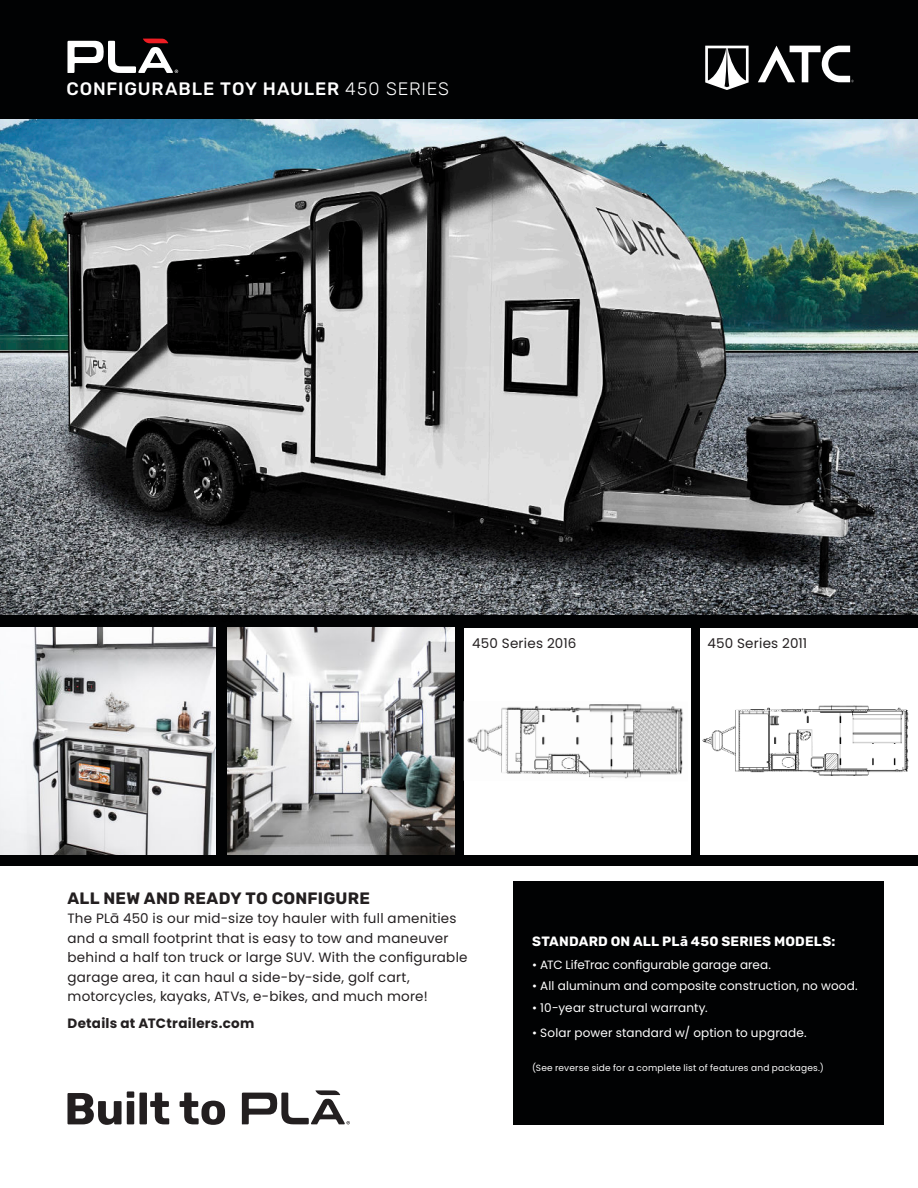
<style>
.page{position:relative;width:918px;height:1188px;background:#fff}
.page>*{position:absolute;margin:0;border:0;box-sizing:border-box;transform-origin:0 0}
.t1{font:500 18px "Rubik";letter-spacing:.045em;color:#fff}
.t2{font:700 16.5px "Rubik";letter-spacing:.015em;color:#231f20}
.t3{font:13.5px/19.5px "Poppins";letter-spacing:.02em;color:#231f20}
.t4{font:700 13.5px "Rubik";letter-spacing:.015em;color:#fff}
.t5{font:700 13.5px "Poppins";letter-spacing:.02em;color:#231f20}
.t6{font:12px "Poppins";letter-spacing:.01em;color:#fff}
.t7{font:9px "Poppins";letter-spacing:.025em;color:#fff}
.s1{font-weight:300}
</style>
<div class="page">
<div style="left:0;top:0;width:918px;height:866px;background:#010203"></div>
<div style="left:514px;top:882px;width:370px;height:243px;background:#010203"></div>
<img style="left:0;top:628px;width:216px;height:227px">
<div style="left:700px;top:628px;width:218px;height:227px;background:#fff"></div>
<img style="left:702px;top:705px;width:207px;height:71px">
<svg style="left:705px;top:46px;width:44px;height:44px"></svg>
<svg style="left:758px;top:46px;width:96px;height:36px"></svg>
<img style="left:227px;top:628px;width:227px;height:227px">
<div style="left:464px;top:628px;width:227px;height:227px;background:#fff"></div>
<img style="left:467px;top:704px;width:216px;height:75px">
<svg style="left:67px;top:39px;width:111px;height:34px"></svg>
<svg style="left:242px;top:1090px;width:108px;height:34px"></svg>
<svg style="left:67px;top:1091px;width:102px;height:34px"></svg>
<svg style="left:180px;top:1093px;width:45px;height:32px"></svg>
<img style="left:0;top:120px;width:918px;height:495px">
<h1 class="t1" style="left:66px;top:78px;width:384px">CONFIGURABLE TOY HAULER <span class="s1">450 SERIES</span></h1>
<p class="t3" style="left:472px;top:634px;width:106px">450 Series 2016</p>
<p class="t3" style="left:707px;top:634px;width:101px">450 Series 2011</p>
<p class="t2" style="left:68px;top:891px;width:304px">ALL NEW AND READY TO CONFIGURE</p>
<p class="t3" style="left:68px;top:909px;width:402px">The PLā 450 is our mid-size toy hauler with full amenities and a small footprint that is easy to tow and maneuver behind a half ton truck or large SUV. With the configurable garage area, it can haul a side-by-side, golf cart, motorcycles, kayaks, ATVs, e-bikes, and much more!</p>
<p class="t5" style="left:68px;top:1015px;width:188px">Details at ATCtrailers.com</p>
<p class="t4" style="left:532px;top:936px;width:305px">STANDARD ON ALL PLā 450 SERIES MODELS:</p>
<p class="t6" style="left:532px;top:958px;width:240px">• ATC LifeTrac configurable garage area.</p>
<p class="t6" style="left:532px;top:979px;width:327px">• All aluminum and composite construction, no wood.</p>
<p class="t6" style="left:532px;top:1001px;width:177px">• 10-year structural warranty.</p>
<p class="t6" style="left:532px;top:1026px;width:276px">• Solar power standard w/ option to upgrade.</p>
<p class="t7" style="left:532px;top:1063px;width:293px">(See reverse side for a complete list of features and packages.)</p>
</div>
